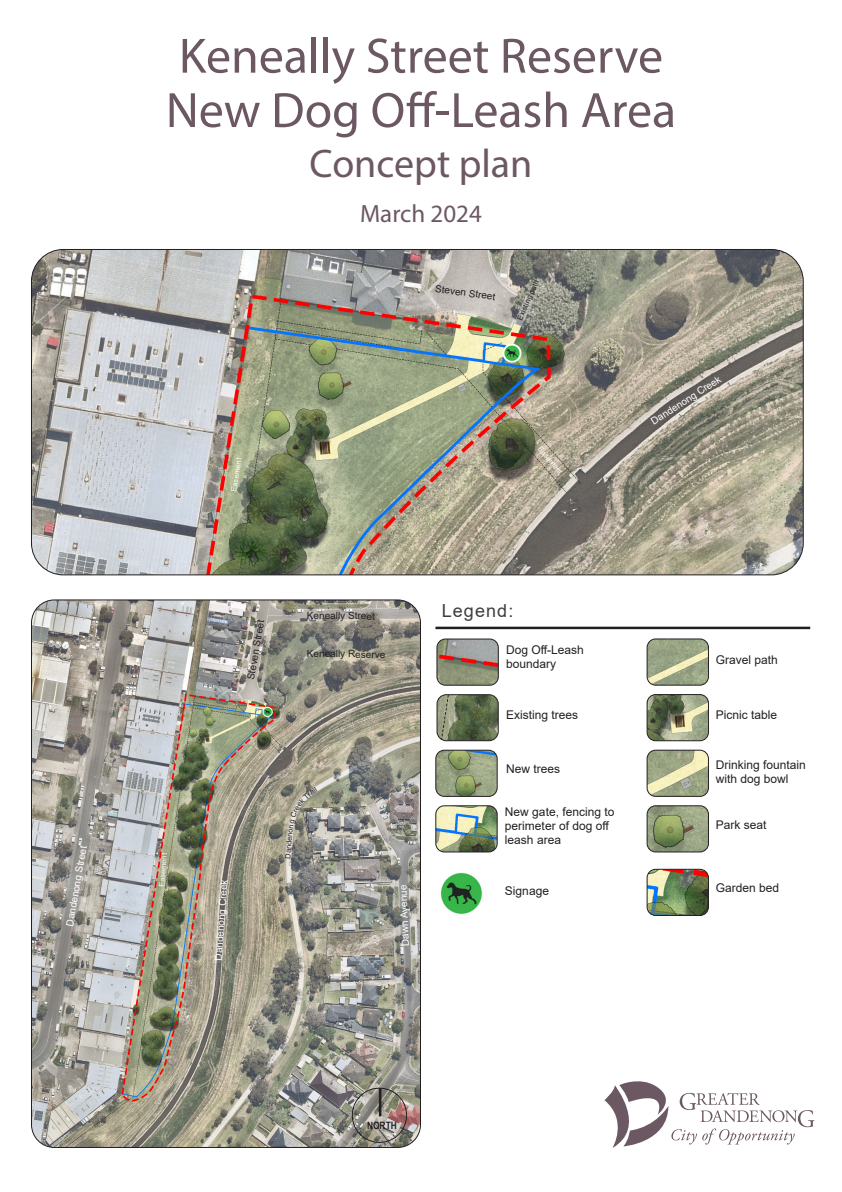
<style>
.page{position:relative;width:842px;height:1192px;background:#fff}
.page>*{position:absolute;margin:0;border:0;box-sizing:border-box;transform-origin:0 0}
.t1{font:50px/54.4px "Myriad Pro";color:#6c5863}
.t2{font:40px "Myriad Pro";color:#6c5863}
.t3{font:25px "Myriad Pro";color:#6c5863}
.t4{font:18px "Arial";letter-spacing:.06em;color:#3e3e3f}
.legend_text_01{font:12px/14.4px "Arial";color:#231f20}
.t5{font:700 10.2px "Arial Narrow";color:#231f20}
.t6{font:10px "Arial";color:#231f20}
.t7{font:10px "Arial";color:#fff}
.t8{font:7.5px "Arial";color:#fff}
.t9{font:7.5px "Arial";color:#231f20}
</style>
<div class="page">
<img style="left:32px;top:601px;width:388px;height:546px">
<img style="left:31px;top:249px;width:771px;height:326px">
<img style="left:647px;top:806px;width:61px;height:46px">
<div style="left:647px;top:805px;width:62px;height:47px;border:1px solid #231f20;border-radius:9px"></div>
<img style="left:647px;top:869px;width:61px;height:46px">
<div style="left:647px;top:869px;width:62px;height:47px;border:1px solid #231f20;border-radius:9px"></div>
<img style="left:647px;top:695px;width:61px;height:46px">
<div style="left:647px;top:694px;width:62px;height:47px;border:1px solid #231f20;border-radius:9px"></div>
<img style="left:647px;top:639px;width:61px;height:46px">
<div style="left:647px;top:639px;width:62px;height:47px;border:1px solid #231f20;border-radius:9px"></div>
<img style="left:437px;top:639px;width:61px;height:46px">
<div style="left:437px;top:639px;width:62px;height:47px;border:1px solid #231f20;border-radius:9px"></div>
<img style="left:647px;top:750px;width:61px;height:46px">
<div style="left:647px;top:750px;width:62px;height:47px;border:1px solid #231f20;border-radius:9px"></div>
<img style="left:436px;top:806px;width:61px;height:46px">
<div style="left:435px;top:805px;width:62px;height:47px;border:1px solid #231f20;border-radius:9px"></div>
<img style="left:436px;top:750px;width:61px;height:46px">
<div style="left:435px;top:750px;width:62px;height:47px;border:1px solid #231f20;border-radius:9px"></div>
<img style="left:437px;top:695px;width:60px;height:46px">
<div style="left:437px;top:694px;width:62px;height:47px;border:1px solid #231f20;border-radius:9px"></div>
<img style="left:440px;top:872px;width:42px;height:42px">
<svg style="left:604px;top:1081px;width:210px;height:67px"></svg>
<hr style="left:435px;top:627px;width:375px;height:2px;background:#231f20">
<svg style="left:348px;top:1084px;width:62px;height:62px;background:#979087"></svg>
<hr style="left:379px;top:1088px;width:2px;height:28px;background:#231f20">
<svg style="left:285px;top:787px;width:33px;height:71px;background:#a09e93"></svg>
<p class="t7" style="left:63px;top:925px;width:83px;rotate:-80deg">Dandenong Street</p>
<p class="t1" style="left:166px;top:28px;width:512px">Keneally Street Reserve<br>New Dog Off-Leash Area</p>
<p class="t2" style="left:310px;top:138px;width:224px">Concept plan</p>
<p class="t3" style="left:360px;top:198px;width:123px">March 2024</p>
<p class="t8" style="left:157px;top:887px;width:35px;rotate:-86deg">Easement</p>
<p class="t6" style="left:436px;top:282px;width:62px;rotate:8deg">Steven Street</p>
<p class="t9" style="left:515px;top:317px;width:44px;rotate:-66deg">Existing path</p>
<p class="t8" style="left:228px;top:490px;width:35px;rotate:-80deg">Easement</p>
<p class="t8" style="left:543px;top:444px;width:35px;rotate:50deg">Easement</p>
<p class="t7" style="left:648px;top:416px;width:83px;rotate:-33deg">Dandenong Creek</p>
<p class="t6" style="left:244px;top:678px;width:62px;rotate:-80deg">Steven Street</p>
<p class="t7" style="left:211px;top:960px;width:83px;rotate:-86deg">Dandenong Creek</p>
<p class="t6" style="left:307px;top:608px;width:69px;rotate:1deg">Keneally Street</p>
<p class="t6" style="left:307px;top:646px;width:80px;rotate:1deg">Keneally Reserve</p>
<p class="t7" style="left:398px;top:946px;width:63px;rotate:-92deg">Dawn Avenue</p>
<p class="t4" style="left:442px;top:599px;width:73px">Legend:</p>
<p class="legend_text_01" style="left:506px;top:642px;width:79px">Dog Off-Leash boundary</p>
<p class="legend_text_01" style="left:506px;top:708px;width:74px">Existing trees</p>
<p class="legend_text_01" style="left:506px;top:762px;width:56px">New trees</p>
<p class="legend_text_01" style="left:505px;top:804px;width:111px">New gate, fencing to perimeter of dog off leash area</p>
<p class="legend_text_01" style="left:505px;top:883px;width:46px">Signage</p>
<p class="legend_text_01" style="left:716px;top:652px;width:64px">Gravel path</p>
<p class="legend_text_01" style="left:716px;top:708px;width:63px">Picnic table</p>
<p class="legend_text_01" style="left:716px;top:757px;width:92px">Drinking fountain with dog bowl</p>
<p class="legend_text_01" style="left:716px;top:817px;width:52px">Park seat</p>
<p class="legend_text_01" style="left:716px;top:881px;width:65px">Garden bed</p>
<p class="t5" style="left:367px;top:1117px;width:31px">NORTH</p>
</div>
